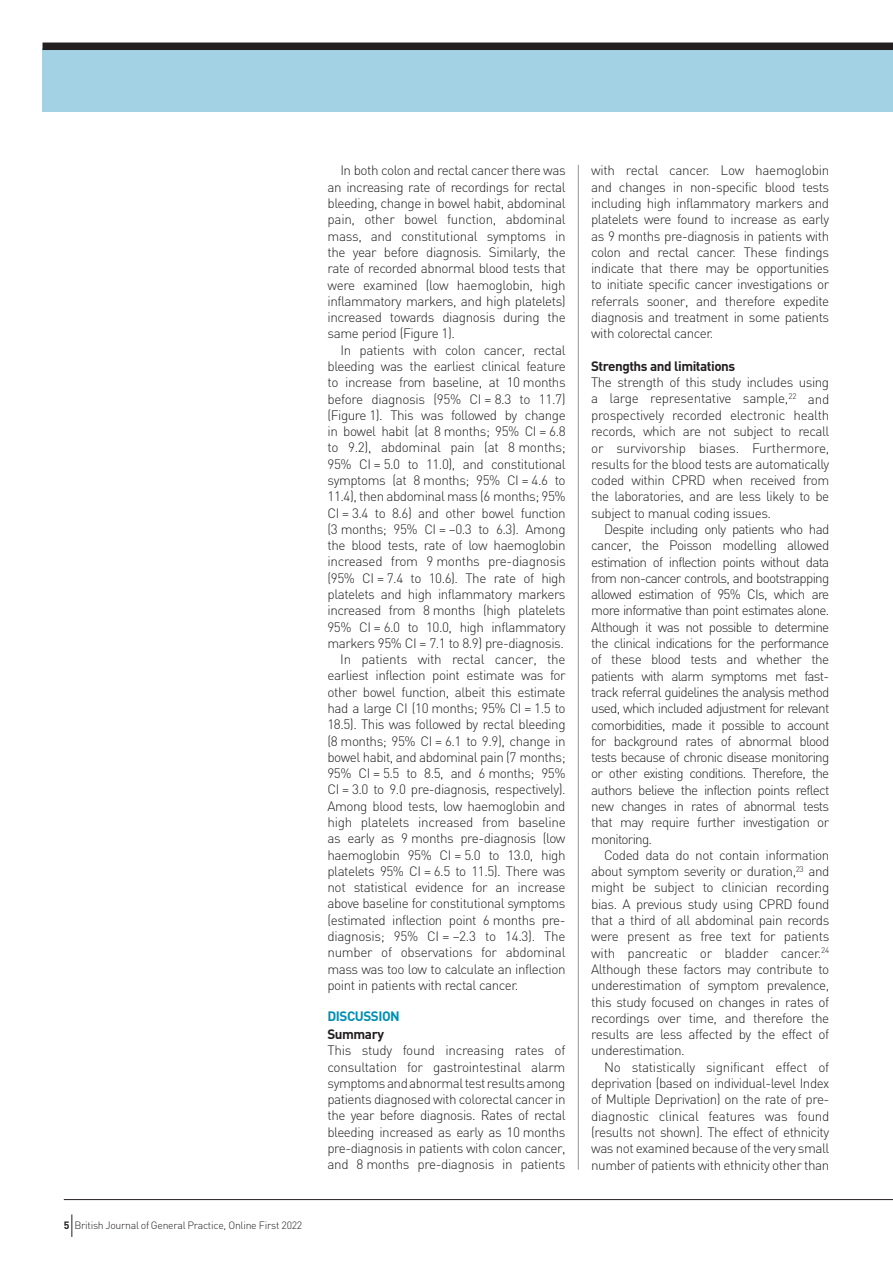
<style>
.page{position:relative;width:893px;height:1263px;background:#fff}
.page>*{position:absolute;margin:0;border:0;box-sizing:border-box;transform-origin:0 0}
.t1{font:300 13.5px/16.4px "DIN";letter-spacing:-.035em;color:#231f20;text-align:justify}
.t2{font:700 13.5px "DIN";letter-spacing:-.035em;color:#231f20}
.t3{font:700 13.5px "DIN";letter-spacing:-.035em;color:#008fb3}
.t4{font:300 10.5px "DIN";letter-spacing:-.025em;color:#231f20}
.s1{font-weight:700}
</style>
<div class="page">
<div style="left:43px;top:48px;width:850px;height:64px;background:#a2d2e3"></div>
<div style="left:43px;top:43px;width:850px;height:7px;background:#231f20"></div>
<hr style="left:64px;top:1199px;width:829px;height:1px;background:#231f20">
<svg style="left:71px;top:1214px;width:1px;height:23px"></svg>
<hr style="left:578px;top:165px;width:1px;height:1005px;background:#939598">
<p class="t4" style="left:64px;top:1219px;width:240px"><span class="s1">5</span> British Journal of General Practice, Online First 2022</p>
<p class="t1" style="left:328px;top:162px;width:240px;text-indent:13px">In both colon and rectal cancer there was an increasing rate of recordings for rectal bleeding, change in bowel habit, abdominal pain, other bowel function, abdominal mass, and constitutional symptoms in the year before diagnosis. Similarly, the rate of recorded abnormal blood tests that were examined (low haemoglobin, high inflammatory markers, and high platelets) increased towards diagnosis during the same period (Figure 1).</p>
<p class="t1" style="left:340px;top:341px;width:227px">In patients with colon cancer, rectal</p>
<p class="t1" style="left:328px;top:358px;width:240px">bleeding was the earliest clinical feature</p>
<p class="t1" style="left:328px;top:374px;width:240px">to increase from baseline, at 10 months</p>
<p class="t1" style="left:328px;top:390px;width:240px">before diagnosis (95% CI = 8.3 to 11.7)</p>
<p class="t1" style="left:328px;top:407px;width:240px">(Figure 1). This was followed by change</p>
<p class="t1" style="left:328px;top:423px;width:240px">in bowel habit (at 8 months; 95% CI = 6.8</p>
<p class="t1" style="left:328px;top:439px;width:240px">to 9.2), abdominal pain (at 8 months;</p>
<p class="t1" style="left:328px;top:455px;width:240px">95% CI = 5.0 to 11.0), and constitutional</p>
<p class="t1" style="left:328px;top:472px;width:240px">symptoms (at 8 months; 95% CI = 4.6 to</p>
<p class="t1" style="left:328px;top:488px;width:240px">11.4), then abdominal mass (6 months; 95%</p>
<p class="t1" style="left:328px;top:504px;width:240px">CI = 3.4 to 8.6) and other bowel function</p>
<p class="t1" style="left:328px;top:521px;width:240px">(3 months; 95% CI = –0.3 to 6.3). Among</p>
<p class="t1" style="left:328px;top:537px;width:240px">the blood tests, rate of low haemoglobin</p>
<p class="t1" style="left:328px;top:553px;width:240px">increased from 9 months pre-diagnosis</p>
<p class="t1" style="left:328px;top:569px;width:240px">(95% CI = 7.4 to 10.6). The rate of high</p>
<p class="t1" style="left:328px;top:586px;width:240px">platelets and high inflammatory markers</p>
<p class="t1" style="left:328px;top:602px;width:240px">increased from 8 months (high platelets</p>
<p class="t1" style="left:328px;top:618px;width:240px">95% CI = 6.0 to 10.0, high inflammatory</p>
<p class="t1" style="left:327px;top:635px;width:238px">markers 95% CI = 7.1 to 8.9) pre-diagnosis.</p>
<p class="t1" style="left:340px;top:651px;width:227px">In patients with rectal cancer, the</p>
<p class="t1" style="left:327px;top:667px;width:240px">earliest inflection point estimate was for</p>
<p class="t1" style="left:327px;top:683px;width:240px">other bowel function, albeit this estimate</p>
<p class="t1" style="left:327px;top:700px;width:240px">had a large CI (10 months; 95% CI = 1.5 to</p>
<p class="t1" style="left:327px;top:716px;width:240px">18.5). This was followed by rectal bleeding</p>
<p class="t1" style="left:327px;top:732px;width:240px">(8 months; 95% CI = 6.1 to 9.9), change in</p>
<p class="t1" style="left:327px;top:749px;width:240px">bowel habit, and abdominal pain (7 months;</p>
<p class="t1" style="left:327px;top:765px;width:240px">95% CI = 5.5 to 8.5, and 6 months; 95%</p>
<p class="t1" style="left:327px;top:781px;width:240px">CI = 3.0 to 9.0 pre-diagnosis, respectively).</p>
<p class="t1" style="left:327px;top:797px;width:240px">Among blood tests, low haemoglobin and</p>
<p class="t1" style="left:327px;top:814px;width:240px">high platelets increased from baseline</p>
<p class="t1" style="left:327px;top:830px;width:240px">as early as 9 months pre-diagnosis (low</p>
<p class="t1" style="left:327px;top:846px;width:240px">haemoglobin 95% CI = 5.0 to 13.0, high</p>
<p class="t1" style="left:327px;top:863px;width:240px">platelets 95% CI = 6.5 to 11.5). There was</p>
<p class="t1" style="left:327px;top:879px;width:240px">not statistical evidence for an increase</p>
<p class="t1" style="left:327px;top:895px;width:240px">above baseline for constitutional symptoms</p>
<p class="t1" style="left:327px;top:911px;width:240px">(estimated inflection point 6 months pre-</p>
<p class="t1" style="left:327px;top:928px;width:240px">diagnosis; 95% CI = –2.3 to 14.3). The</p>
<p class="t1" style="left:327px;top:944px;width:240px">number of observations for abdominal</p>
<p class="t1" style="left:327px;top:960px;width:240px">mass was too low to calculate an inflection</p>
<p class="t1" style="left:327px;top:977px;width:192px">point in patients with rectal cancer.</p>
<p class="t3" style="left:327px;top:1008px;width:74px">DISCUSSION</p>
<p class="t2" style="left:327px;top:1025px;width:58px">Summary</p>
<p class="t1" style="left:327px;top:1042px;width:240px">This study found increasing rates of consultation for gastrointestinal alarm symptoms and abnormal test results among patients diagnosed with colorectal cancer in the year before diagnosis. Rates of rectal bleeding increased as early as 10 months pre-diagnosis in patients with colon cancer, and 8 months pre-diagnosis in patients</p>
<p class="t1" style="left:591px;top:162px;width:240px">with rectal cancer. Low haemoglobin and changes in non-specific blood tests including high inflammatory markers and platelets were found to increase as early as 9 months pre-diagnosis in patients with colon and rectal cancer. These findings indicate that there may be opportunities to initiate specific cancer investigations or referrals sooner, and therefore expedite diagnosis and treatment in some patients with colorectal cancer.</p>
<p class="t2" style="left:591px;top:357px;width:146px">Strengths and limitations</p>
<p class="t1" style="left:591px;top:374px;width:240px">The strength of this study includes using a large representative sample,<sup>22</sup> and prospectively recorded electronic health records, which are not subject to recall or survivorship biases. Furthermore, results for the blood tests are automatically coded within CPRD when received from the laboratories, and are less likely to be subject to manual coding issues.</p>
<p class="t1" style="left:591px;top:521px;width:240px;text-indent:13px">Despite including only patients who had cancer, the Poisson modelling allowed estimation of inflection points without data from non-cancer controls, and bootstrapping allowed estimation of 95% CIs, which are more informative than point estimates alone.<br>Although it was not possible to determine the clinical indications for the performance of these blood tests and whether the patients with alarm symptoms met fast&shy;track referral guidelines the analysis method used, which included adjustment for relevant comorbidities, made it possible to account for background rates of abnormal blood tests because of chronic disease monitoring or other existing conditions. Therefore, the authors believe the inflection points reflect new changes in rates of abnormal tests that may require further investigation or monitoring.</p>
<p class="t1" style="left:591px;top:847px;width:240px;text-indent:13px">Coded data do not contain information about symptom severity or duration,<sup>23</sup> and might be subject to clinician recording bias. A previous study using CPRD found that a third of all abdominal pain records were present as free text for patients with pancreatic or bladder cancer.<sup>24<br></sup>Although these factors may contribute to underestimation of symptom prevalence, this study focused on changes in rates of recordings over time, and therefore the results are less affected by the effect of underestimation.</p>
<p class="t1" style="left:591px;top:1058px;width:240px;text-indent:13px">No statistically significant effect of deprivation (based on individual-level Index of Multiple Deprivation) on the rate of pre&shy;diagnostic clinical features was found (results not shown). The effect of ethnicity was not examined because of the very small number of patients with ethnicity other than</p>
</div>
